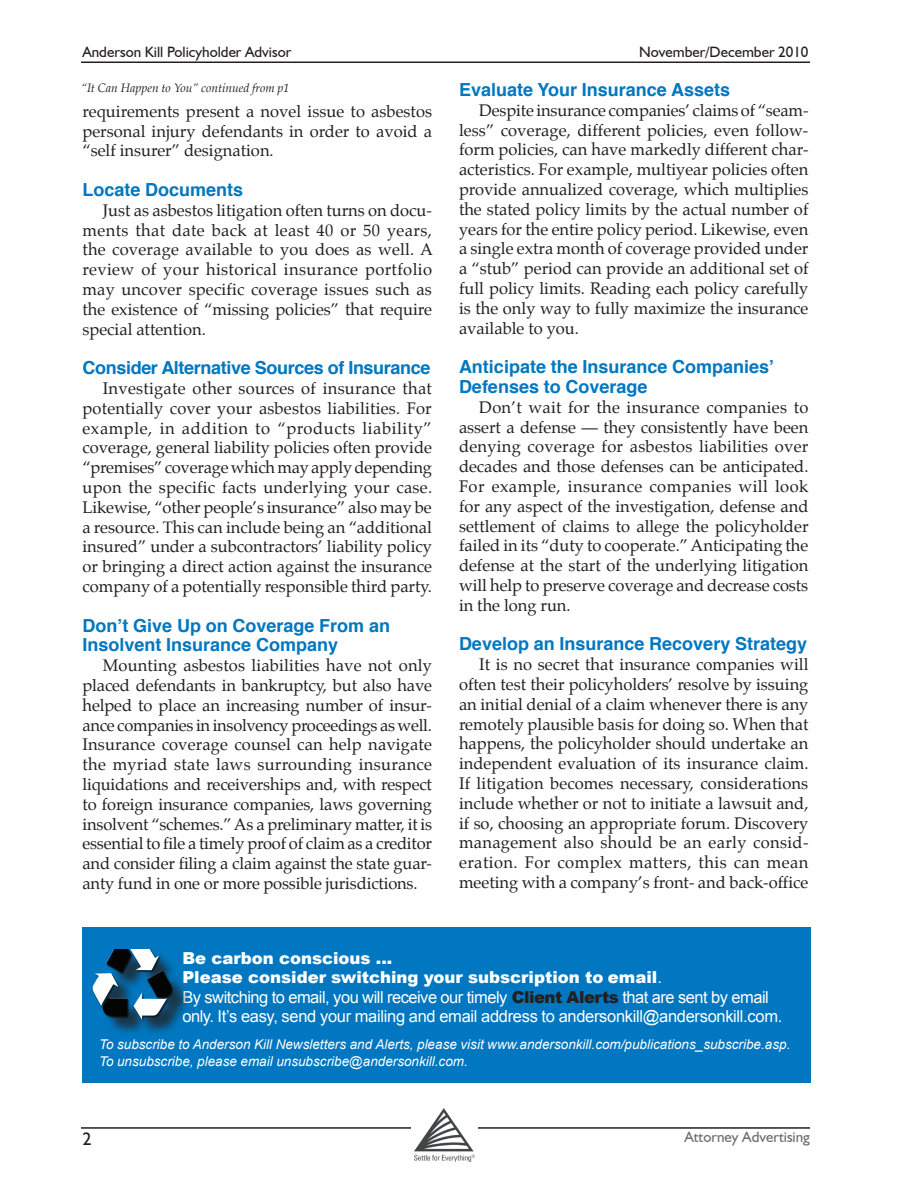
<style>
.page{position:relative;width:918px;height:1188px;background:#fff}
.page>*{position:absolute;margin:0;border:0;box-sizing:border-box;transform-origin:0 0}
.Subheadline{font:700 18px/19.8px "Helvetica";color:#0077c0}
.Subheadline-2{font:700 18px "Helvetica";letter-spacing:-.02em;color:#0077c0}
.t1{font:18px "Humanist 521 BT";color:#231f20}
.Body_Text{font:16.5px/19.8px "Palatino";color:#231f20;text-align:justify}
.Body_Text-2{font:16.5px/19.5px "Arial";letter-spacing:-.02em;color:#fff}
.Body_Text-3{font:900 16.5px "Arial";color:#fff}
.t2{font:15px "Humanist 521 BT";color:#231f20}
.t3{font:15px "Humanist 521 BT";color:#6c6d70}
.Body_Text-4{font:italic 13.5px/16.5px "Arial";color:#fff}
.t4{font:italic 12px "Palatino";color:#231f20}
.s1{font-weight:400}
.s2{font-weight:900;color:#231f20}
</style>
<div class="page">
<hr style="left:81px;top:62px;width:729px;height:1px;background:#231f20">
<hr style="left:81px;top:1127px;width:729px;height:2px;background:#231f20">
<div style="left:411px;top:1100px;width:67px;height:63px;background:#fff"></div>
<img style="left:414px;top:1109px;width:61px;height:53px">
<div style="left:82px;top:927px;width:730px;height:156px;background:#0077c0"></div>
<div style="left:95px;top:951px;width:95px;height:86px;background:#231f20;opacity:.75"></div>
<img style="left:93px;top:949px;width:82px;height:70px">
<p class="t2" style="left:82px;top:42px;width:210px">Anderson Kill Policyholder Advisor</p>
<p class="t2" style="left:639px;top:42px;width:171px">November/December 2010</p>
<p class="t4" style="left:81px;top:79px;width:210px">“It Can Happen to You” continued from p1</p>
<p class="Body_Text" style="left:82px;top:101px;width:351px">requirements present a novel issue to asbestos personal injury defendants in order to avoid a “self insurer” designation.</p>
<p class="Subheadline" style="left:82px;top:180px;width:162px">Locate Documents</p>
<p class="Body_Text" style="left:82px;top:200px;width:352px;text-indent:20px">Just as asbestos litigation often turns on docu&shy;ments that date back at least 40 or 50 years, the coverage available to you does as well. A review of your historical insurance portfolio may uncover specific coverage issues such as the existence of “missing policies” that require special attention.</p>
<p class="Subheadline-2" style="left:82px;top:353px;width:350px">Consider Alternative Sources of Insurance</p>
<p class="Body_Text" style="left:82px;top:378px;width:351px;text-indent:20px">Investigate other sources of insurance that potentially cover your asbestos liabilities. For example, in addition to “products liability” coverage, general liability policies often provide “premises” coverage which may apply depending upon the specific facts underlying your case.<br>Likewise, “other people’s insurance” also may be a resource. This can include being an “additional insured” under a subcontractors’ liability policy or bringing a direct action against the insurance company of a potentially responsible third party.</p>
<p class="Subheadline" style="left:82px;top:616px;width:309px">Don’t Give Up on Coverage From an<br>Insolvent Insurance Company</p>
<p class="Body_Text" style="left:82px;top:656px;width:351px;text-indent:20px">Mounting asbestos liabilities have not only placed defendants in bankruptcy, but also have helped to place an increasing number of insur&shy;ance companies in insolvency proceedings as well.<br>Insurance coverage counsel can help navigate the myriad state laws surrounding insurance liquidations and receiverships and, with respect to foreign insurance companies, laws governing insolvent “schemes.” As a preliminary matter, it is essential to file a timely proof of claim as a creditor and consider filing a claim against the state guar&shy;anty fund in one or more possible jurisdictions.</p>
<p class="Subheadline" style="left:459px;top:80px;width:273px">Evaluate Your Insurance Assets</p>
<p class="Body_Text" style="left:459px;top:100px;width:351px;text-indent:20px">Despite insurance companies’ claims of “seam&shy;less” coverage, different policies, even follow&shy;form policies, can have markedly different char&shy;acteristics. For example, multiyear policies often provide annualized coverage, which multiplies the stated policy limits by the actual number of years for the entire policy period. Likewise, even a single extra month of coverage provided under a “stub” period can provide an additional set of full policy limits. Reading each policy carefully is the only way to fully maximize the insurance available to you.</p>
<p class="Subheadline" style="left:459px;top:357px;width:317px">Anticipate the Insurance Companies’<br>Defenses to Coverage</p>
<p class="Body_Text" style="left:459px;top:397px;width:351px;text-indent:20px">Don’t wait for the insurance companies to assert a defense — they consistently have been denying coverage for asbestos liabilities over decades and those defenses can be anticipated.<br>For example, insurance companies will look for any aspect of the investigation, defense and settlement of claims to allege the policyholder failed in its “duty to cooperate.” Anticipating the defense at the start of the underlying litigation will help to preserve coverage and decrease costs in the long run.</p>
<p class="Subheadline" style="left:459px;top:634px;width:350px">Develop an Insurance Recovery Strategy</p>
<p class="Body_Text" style="left:459px;top:655px;width:351px;text-indent:20px">It is no secret that insurance companies will often test their policyholders’ resolve by issuing an initial denial of a claim whenever there is any remotely plausible basis for doing so. When that happens, the policyholder should undertake an independent evaluation of its insurance claim.<br>If litigation becomes necessary, considerations include whether or not to initiate a lawsuit and, if so, choosing an appropriate forum. Discovery management also should be an early consid&shy;eration. For complex matters, this can mean meeting with a company’s front- and back-office</p>
<p class="Body_Text-3" style="left:182px;top:946px;width:212px">Be carbon conscious ...</p>
<p class="Body_Text-3" style="left:182px;top:965px;width:481px">Please consider switching your subscription to email<span class="s1">.</span></p>
<p class="Body_Text-2" style="left:182px;top:987px;width:601px">By switching to email, you will receive our timely <span class="s2">Client Alerts</span> that are sent by email only. It’s easy, send your mailing and email address to andersonkill@andersonkill.com.</p>
<p class="Body_Text-4" style="left:99px;top:1037px;width:693px">To subscribe to Anderson Kill Newsletters and Alerts, please visit www.andersonkill.com/publications_subscribe.asp.<br>To unsubscribe, please email unsubscribe@andersonkill.com.</p>
<p class="t1" style="left:82px;top:1127px;width:11px">2</p>
<p class="t3" style="left:684px;top:1128px;width:127px">Attorney Advertising</p>
</div>
